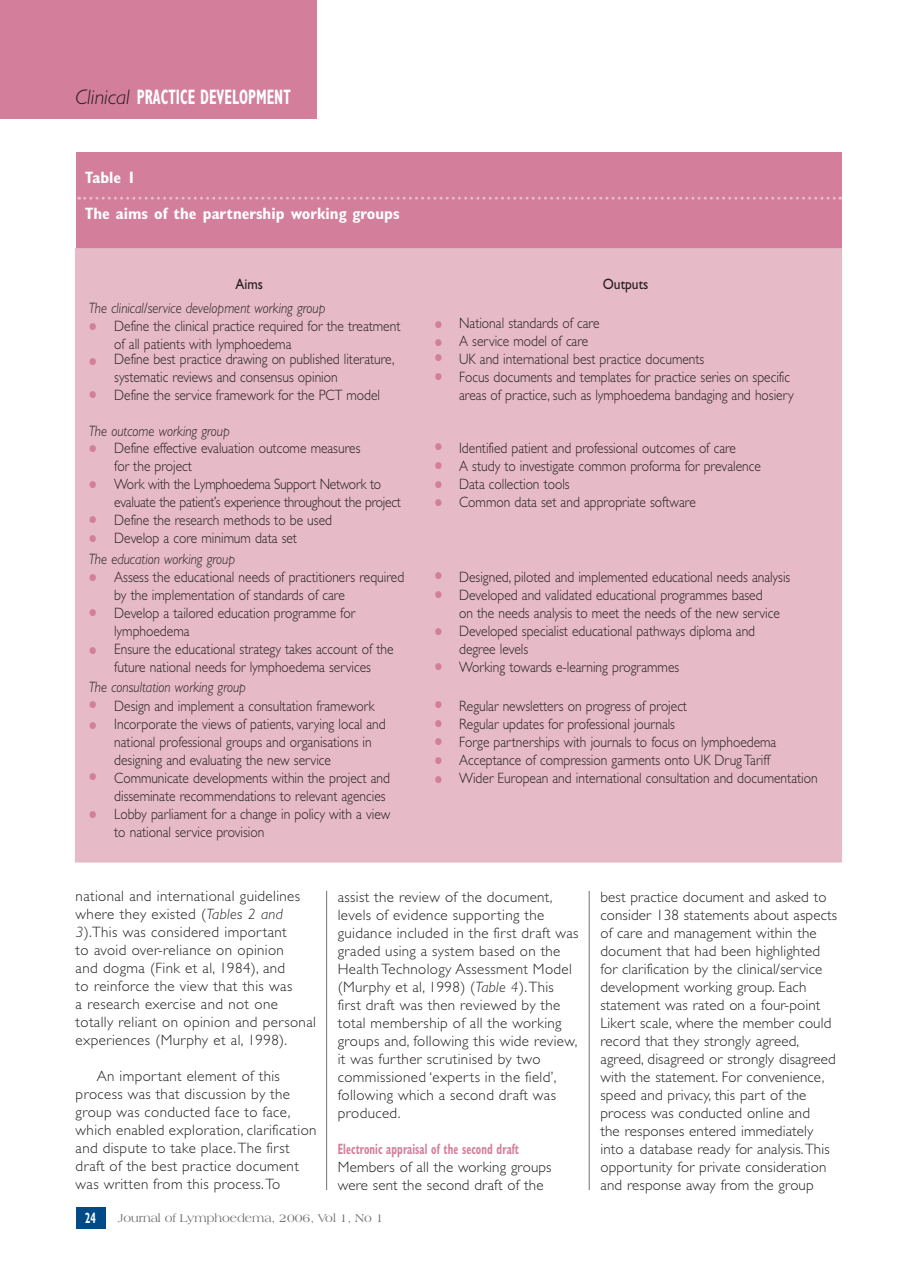
<style>
.page{position:relative;width:917px;height:1287px;background:#fff}
.page>*{position:absolute;margin:0;border:0;box-sizing:border-box;transform-origin:0 0}
.t1{font:700 condensed 21px "Gill Sans";color:#fff;scale:.7 1}
.t2{font:700 condensed 16.5px/36px "Gill Sans";color:#fff}
.t3{font:300 15px/18px "Gill Sans";color:#231f20;scale:.9 1}
.t4{font:300 15px/18px "Gill Sans";letter-spacing:.025em;color:#231f20}
.t5{font:300 15px/18px "Gill Sans";color:#231f20}
.t6{font:italic 300 15px "Gill Sans";color:#231f20;scale:.9 1}
.t7{font:700 condensed 15px "Gill Sans";letter-spacing:.01em;color:#d37e9a;scale:.7 1}
.t8{font:15px "Gill Sans";color:#231f20;scale:.9 1}
.t9{font:700 condensed 15px "Gill Sans";color:#fff;scale:.7 1}
.t10{font:12px "Americana BT";color:#727172}
.t11{font:12px/18.6px "Wingdings";color:#d37e9a;text-align:justify;scale:.9 1}
.s1{font-weight:300;font-style:italic;font-stretch:normal;color:#231f20}
.s2{color:#d37e9a}
.s3{font-style:italic}
</style>
<div class="page">
<hr style="left:326px;top:891px;width:1px;height:299px;background:#727172">
<hr style="left:589px;top:891px;width:1px;height:299px;background:#727172">
<div style="left:76px;top:152px;width:765px;height:97px;background:#d37e9a"></div>
<div style="left:76px;top:249px;width:765px;height:613px;background:#e6bac6"></div>
<svg style="left:79px;top:197px;width:761px;height:3px"></svg>
<div style="left:0;top:0;width:316px;height:118px;background:#d37e9a"></div>
<div style="left:76px;top:1207px;width:29px;height:21px;background:#004b87"></div>
<h1 class="t1" style="left:76px;top:84px;width:309px"><span class="s1">Clinical</span> PRACTICE DEVELOPMENT</h1>
<p class="t2" style="left:85px;top:160px;width:316px">Table 1<br>The aims of the partnership working groups</p>
<p class="t8" style="left:235px;top:275px;width:32px">Aims</p>
<p class="t8" style="left:603px;top:275px;width:52px">Outputs</p>
<p class="t6" style="left:89px;top:299px;width:264px">The clinical/service development working group</p>
<p class="t3" style="left:114px;top:317px;width:319px;text-indent:-25px"><span class="s2">●</span> Define the clinical practice required for the treatment of all patients with lymphoedema</p>
<p class="t3" style="left:459px;top:314px;width:157px">National standards of care<br>A service model of care</p>
<p class="t11" style="left:89px;top:353px;width:10px">●</p>
<p class="t11" style="left:89px;top:386px;width:10px">●</p>
<p class="t3" style="left:114px;top:350px;width:313px">Define best practice drawing on published literature, systematic reviews and consensus opinion<br>Define the service framework for the PCT model</p>
<p class="t3" style="left:459px;top:350px;width:373px">UK and international best practice documents<br>Focus documents and templates for practice series on specific areas of practice, such as lymphoedema bandaging and hosiery</p>
<p class="t6" style="left:89px;top:422px;width:158px">The outcome working group</p>
<p class="t11" style="left:89px;top:440px;width:10px">●</p>
<p class="t11" style="left:89px;top:475px;width:10px">●</p>
<p class="t3" style="left:114px;top:439px;width:320px">Define effective evaluation outcome measures<br>for the project<br>Work with the Lymphoedema Support Network to evaluate the patient’s experience throughout the project Define the research methods to be used<br>Develop a core minimum data set</p>
<p class="t11" style="left:434px;top:438px;width:10px">● ● ● ●</p>
<p class="t3" style="left:459px;top:439px;width:337px">Identified patient and professional outcomes of care<br>A study to investigate common proforma for prevalence Data collection tools<br>Common data set and appropriate software</p>
<p class="t6" style="left:89px;top:551px;width:164px">The education working group</p>
<p class="t11" style="left:89px;top:569px;width:10px">●</p>
<p class="t11" style="left:89px;top:604px;width:10px">●</p>
<p class="t11" style="left:89px;top:641px;width:10px">●</p>
<p class="t3" style="left:114px;top:568px;width:324px">Assess the educational needs of practitioners required by the implementation of standards of care<br>Develop a tailored education programme for lymphoedema<br>Ensure the educational strategy takes account of the future national needs for lymphoedema services</p>
<p class="t3" style="left:459px;top:568px;width:369px">Designed, piloted and implemented educational needs analysis Developed and validated educational programmes based<br>on the needs analysis to meet the needs of the new service Developed specialist educational pathways diploma and degree levels<br>Working towards e-learning programmes</p>
<p class="t11" style="left:434px;top:622px;width:10px">●</p>
<p class="t11" style="left:434px;top:658px;width:10px">●</p>
<p class="t6" style="left:89px;top:678px;width:176px">The consultation working group</p>
<p class="t11" style="left:89px;top:768px;width:10px">●</p>
<p class="t11" style="left:89px;top:805px;width:10px">●</p>
<p class="t3" style="left:114px;top:697px;width:308px">Design and implement a consultation framework Incorporate the views of patients, varying local and national professional groups and organisations in designing and evaluating the new service Communicate developments within the project and disseminate recommendations to relevant agencies Lobby parliament for a change in policy with a view to national service provision</p>
<p class="t11" style="left:434px;top:695px;width:10px">● ● ● ● ●</p>
<p class="t3" style="left:459px;top:697px;width:400px">Regular newsletters on progress of project<br>Regular updates for professional journals<br>Forge partnerships with journals to focus on lymphoedema Acceptance of compression garments onto UK Drug Tariff<br>Wider European and international consultation and documentation</p>
<p class="t4" style="left:76px;top:887px;width:242px">national and international guidelines where they existed (<span class="s3">Tables 2 and 3</span>).This was considered important<br>to avoid over-reliance on opinion<br>and dogma (Fink et al, 1984), and<br>to reinforce the view that this was<br>a research exercise and not one totally reliant on opinion and personal experiences (Murphy et al, 1998).</p>
<p class="t4" style="left:76px;top:1067px;width:242px;text-indent:21px">An important element of this process was that discussion by the group was conducted face to face, which enabled exploration, clarification and dispute to take place. The first draft of the best practice document was written from this process. To</p>
<p class="t4" style="left:338px;top:888px;width:242px">assist the review of the document, levels of evidence supporting the guidance included in the first draft was graded using a system based on the Health Technology Assessment Model (Murphy et al, 1998) (<span class="s3">Table 4</span>). This first draft was then reviewed by the total membership of all the working groups and, following this wide review, it was further scrutinised by two commissioned ‘experts in the field’, following which a second draft was produced.</p>
<p class="t7" style="left:338px;top:1140px;width:260px">Electronic appraisal of the second draft</p>
<p class="t5" style="left:338px;top:1158px;width:215px">Members of all the working groups were sent the second draft of the</p>
<p class="t9" style="left:85px;top:1209px;width:17px">24</p>
<p class="t10" style="left:118px;top:1211px;width:267px">Journal of Lymphoedema, 2006, Vol 1, No 1</p>
<p class="t5" style="left:600px;top:888px;width:238px">best practice document and asked to consider 138 statements about aspects of care and management within the document that had been highlighted for clarification by the clinical/service development working group. Each statement was rated on a four-point Likert scale, where the member could record that they strongly agreed, agreed, disagreed or strongly disagreed with the statement. For convenience, speed and privacy, this part of the process was conducted online and<br>the responses entered immediately into a database ready for analysis. This opportunity for private consideration and response away from the group</p>
</div>
